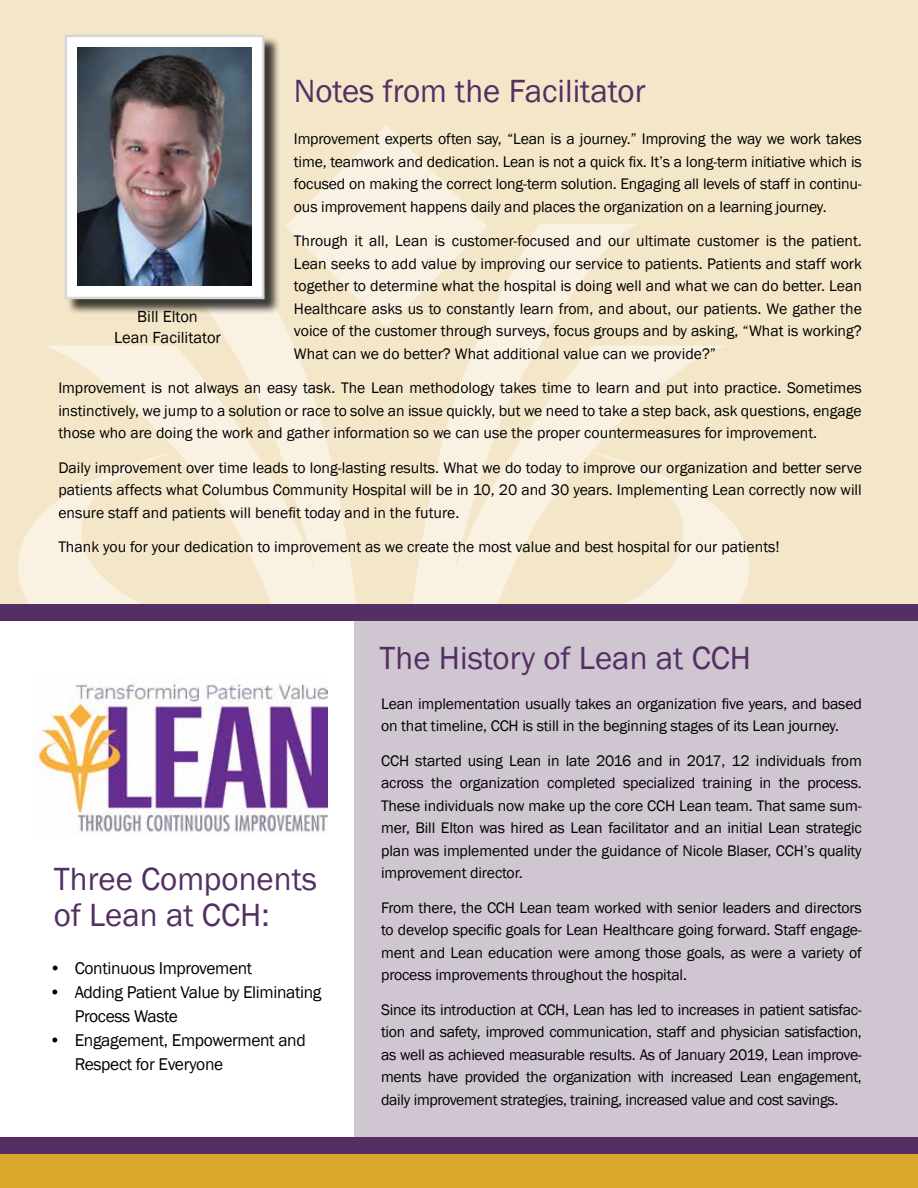
<style>
.page{position:relative;width:918px;height:1188px;background:#fff}
.page>*{position:absolute;margin:0;border:0;box-sizing:border-box;transform-origin:0 0}
.t1{font:33px/36px "Franklin Gothic";color:#542f63}
.t2{font:17.4px/23.9px "Franklin Gothic";letter-spacing:-.02em;color:#000}
.t3{font:16.5px/21px "Franklin Gothic";color:#000;text-align:center}
.t4{font:15.75px/22.5px "Franklin Gothic";letter-spacing:-.01em;color:#000;text-align:justify}
</style>
<div class="page">
<div style="left:0;top:0;width:918px;height:617px;background:#f4e6c8"></div>
<img style="left:19px;top:126px;width:729px;height:479px">
<div style="left:66px;top:36px;width:215px;height:279px;background:#000;opacity:.75"></div>
<div style="left:65px;top:35px;width:200px;height:264px;background:#fff;border:2px solid #d5d7d8"></div>
<img style="left:77px;top:47px;width:175px;height:239px">
<div style="left:354px;top:621px;width:564px;height:567px;background:#d0c6d2"></div>
<div style="left:0;top:1150px;width:918px;height:38px;background:#d9a82b"></div>
<div style="left:0;top:1138px;width:918px;height:16px;background:#542f63"></div>
<img style="left:34px;top:678px;width:293px;height:156px">
<div style="left:0;top:605px;width:918px;height:16px;background:#542f63"></div>
<p class="t3" style="left:114px;top:307px;width:108px">Bill Elton<br>Lean Facilitator</p>
<h1 class="t1" style="left:294px;top:73px;width:353px">Notes from the Facilitator</h1>
<p class="t4" style="left:294px;top:128px;width:569px">Improvement experts often say, “Lean is a journey.” Improving the way we work takes time, teamwork and dedication. Lean is not a quick fix. It’s a long-term initiative which is focused on making the correct long-term solution. Engaging all levels of staff in continu&shy;ous improvement happens daily and places the organization on a learning journey.</p>
<p class="t4" style="left:294px;top:230px;width:569px">Through it all, Lean is customer-focused and our ultimate customer is the patient.<br>Lean seeks to add value by improving our service to patients. Patients and staff work together to determine what the hospital is doing well and what we can do better. Lean Healthcare asks us to constantly learn from, and about, our patients. We gather the voice of the customer through surveys, focus groups and by asking, “What is working?<br>What can we do better? What additional value can we provide?”</p>
<p class="t4" style="left:58px;top:377px;width:805px">Improvement is not always an easy task. The Lean methodology takes time to learn and put into practice. Sometimes instinctively, we jump to a solution or race to solve an issue quickly, but we need to take a step back, ask questions, engage those who are doing the work and gather information so we can use the proper countermeasures for improvement.</p>
<p class="t4" style="left:58px;top:456px;width:805px">Daily improvement over time leads to long-lasting results. What we do today to improve our organization and better serve patients affects what Columbus Community Hospital will be in 10, 20 and 30 years. Implementing Lean correctly now will ensure staff and patients will benefit today and in the future.</p>
<p class="t4" style="left:58px;top:536px;width:723px">Thank you for your dedication to improvement as we create the most value and best hospital for our patients!</p>
<h1 class="t1" style="left:54px;top:861px;width:265px">Three Components of Lean at CCH:</h1>
<p class="t2" style="left:49px;top:957px;width:204px">• Continuous Improvement</p>
<p class="t2" style="left:75px;top:981px;width:248px;text-indent:-25px">• Adding Patient Value by Eliminating<br>Process Waste</p>
<p class="t2" style="left:75px;top:1028px;width:233px;text-indent:-25px">• Engagement, Empowerment and<br>Respect for Everyone</p>
<h1 class="t1" style="left:380px;top:641px;width:373px">The History of Lean at CCH</h1>
<p class="t4" style="left:381px;top:693px;width:482px">Lean implementation usually takes an organization five years, and based on that timeline, CCH is still in the beginning stages of its Lean journey.</p>
<p class="t4" style="left:381px;top:750px;width:482px">CCH started using Lean in late 2016 and in 2017, 12 individuals from across the organization completed specialized training in the process.<br>These individuals now make up the core CCH Lean team. That same sum&shy;mer, Bill Elton was hired as Lean facilitator and an initial Lean strategic plan was implemented under the guidance of Nicole Blaser, CCH’s quality improvement director.</p>
<p class="t4" style="left:381px;top:897px;width:482px">From there, the CCH Lean team worked with senior leaders and directors to develop specific goals for Lean Healthcare going forward. Staff engage&shy;ment and Lean education were among those goals, as were a variety of process improvements throughout the hospital.</p>
<p class="t4" style="left:381px;top:999px;width:482px">Since its introduction at CCH, Lean has led to increases in patient satisfac&shy;tion and safety, improved communication, staff and physician satisfaction, as well as achieved measurable results. As of January 2019, Lean improve&shy;ments have provided the organization with increased Lean engagement, daily improvement strategies, training, increased value and cost savings.</p>
</div>
